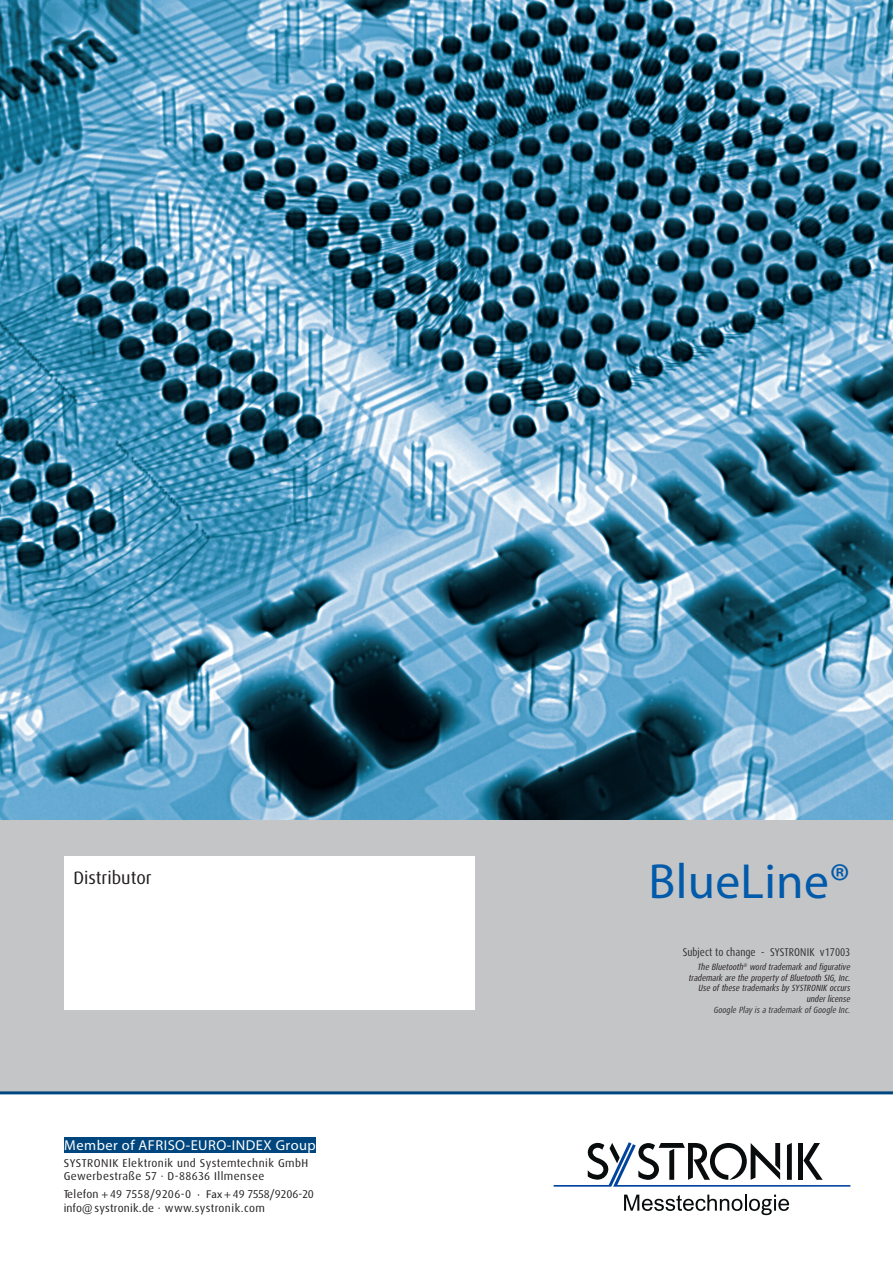
<style>
.page{position:relative;width:893px;height:1263px;background:#fff}
.page>*{position:absolute;margin:0;border:0;box-sizing:border-box;transform-origin:0 0}
.t1{font:49.65px "Sh Univers Medium";letter-spacing:.005em;color:#015aaa}
.t2{font:18px "Dax Pro";color:#231f20}
.t3{font:14.4px "Sh Univers Medium";letter-spacing:.035em;color:#fff}
.t4{font:11.4px/13.6px "Dax Pro";letter-spacing:.02em;color:#231f20}
.t5{font:11.4px/13.6px "Dax Pro";letter-spacing:.04em;color:#231f20}
.t6{font:condensed 11.25px "Dax Pro";color:#312f30}
.t7{font:italic condensed 9px/10.8px "Dax Pro";color:#231f20;text-align:right}
.t8{font:italic condensed 9px "Dax Pro";color:#312f30}
.s1{font-family:"Sh Univers Medium"}
</style>
<div class="page">
<div style="left:0;top:819px;width:893px;height:273px;background:#c4c5c7"></div>
<hr style="left:0;top:1091px;width:893px;height:3px;background:#00467e">
<div style="left:64px;top:857px;width:411px;height:153px;background:#fff"></div>
<svg style="left:624px;top:1194px;width:165px;height:21px"></svg>
<svg style="left:554px;top:1142px;width:296px;height:45px"></svg>
<div style="left:64px;top:1137px;width:252px;height:16px;background:#00467e"></div>
<img style="left:0;top:0;width:893px;height:819px">
<h2 class="t2" style="left:73px;top:866px;width:80px">Distributor</h2>
<h3 class="t3" style="left:64px;top:1136px;width:253px">Member of AFRISO-EURO-INDEX Group</h3>
<p class="t5" style="left:64px;top:1156px;width:246px">SYSTRONIK Elektronik und Systemtechnik GmbH<br>Gewerbestraße 57 · D-88636 Illmensee</p>
<p class="t4" style="left:64px;top:1187px;width:252px">Telefon <span class="s1">+</span> 49 7558/9206-0 <span class="s1">· Fax +</span> 49 7558/9206-20 info@ systronik.de · www.systronik.com</p>
<h1 class="t1" style="left:648px;top:851px;width:203px">BlueLine®</h1>
<p class="t6" style="left:683px;top:944px;width:169px">Subject to change - SYSTRONIK v17003</p>
<p class="t7" style="left:689px;top:961px;width:163px">The Bluetooth<sup>®</sup> word trademark and figurative trademark are the property of Bluetooth SIG, Inc.<br>Use of these trademarks by SYSTRONIK occurs under license</p>
<p class="t8" style="left:714px;top:1004px;width:138px">Google Play is a trademark of Google Inc.</p>
</div>
